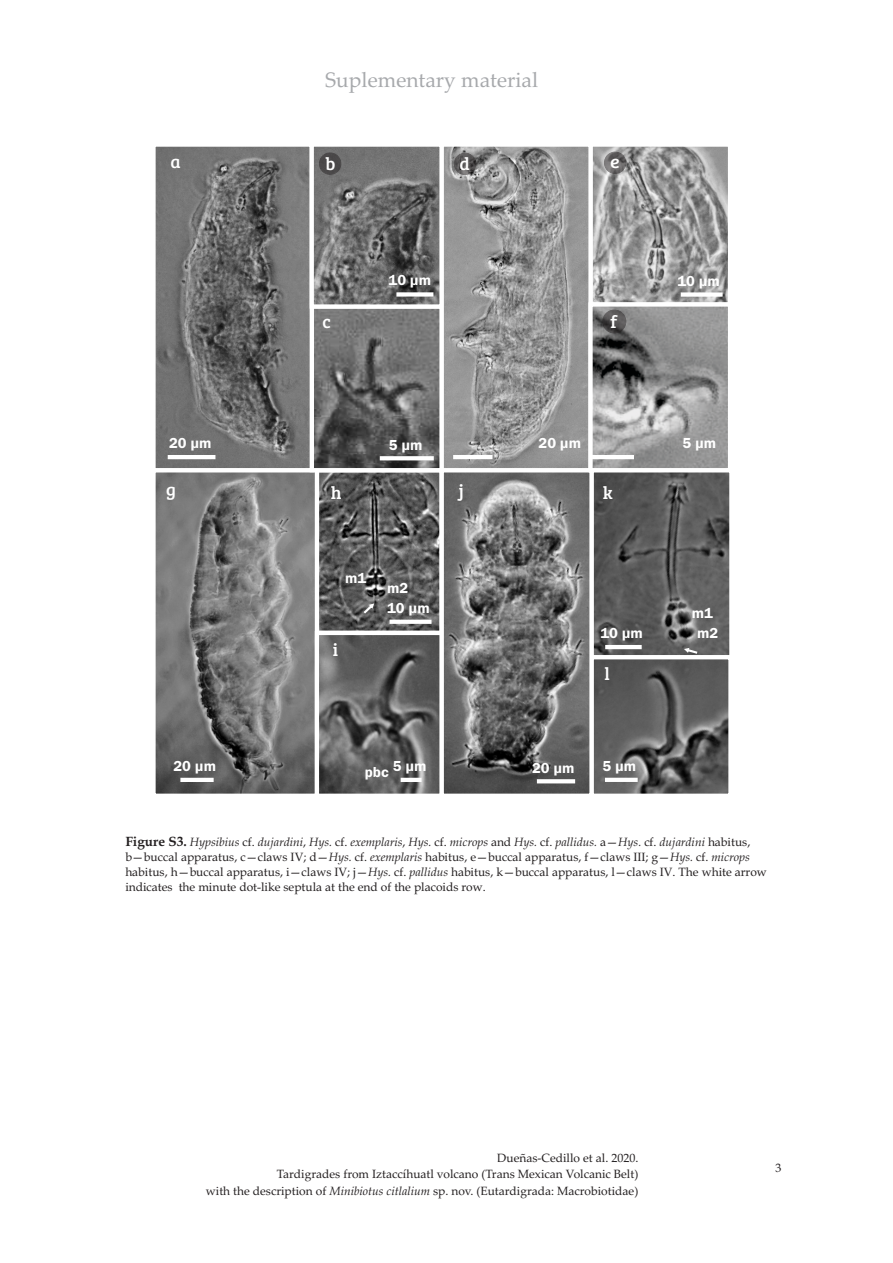
<style>
.page{position:relative;width:893px;height:1263px;background:#fff}
.page>*{position:absolute;margin:0;border:0;box-sizing:border-box;transform-origin:0 0}
.t1{font:21px "Palatino Linotype";color:#a7a9ac}
.t2{font:18px "Bree Serif";color:#fff}
.t3{font:18px "Bree Serif";color:#fff;scale:1.1 1}
.t4{font:600 15px/19.4px "Franklin Gothic";color:#fff;text-align:center}
.t5{font:12px/15px "Book Antiqua";color:#231f20}
.t6{font:12px/16.2px "Palatino Linotype";color:#231f20;text-align:right}
.s1{font-weight:700;font-size:13.5px}
.s2{font-style:italic}
</style>
<div class="page">
<img style="left:156px;top:147px;width:572px;height:646px">
<div style="left:315px;top:468px;width:129px;height:167px;border:4px solid #fff"></div>
<div style="left:151px;top:468px;width:168px;height:330px;border:4px solid #fff"></div>
<div style="left:589px;top:655px;width:144px;height:143px;border:4px solid #fff"></div>
<div style="left:315px;top:631px;width:129px;height:167px;border:4px solid #fff"></div>
<hr style="left:180px;top:778px;width:34px;height:4px;background:#fff">
<svg style="left:389px;top:620px;width:42px;height:4px"></svg>
<div style="left:440px;top:468px;width:154px;height:330px;border:4px solid #fff"></div>
<svg style="left:537px;top:779px;width:38px;height:4px"></svg>
<hr style="left:605px;top:778px;width:33px;height:4px;background:#fff">
<hr style="left:401px;top:778px;width:21px;height:4px;background:#fff">
<div style="left:588px;top:142px;width:144px;height:165px;border:4px solid #fff"></div>
<div style="left:310px;top:304px;width:134px;height:168px;border:4px solid #fff"></div>
<div style="left:151px;top:142px;width:163px;height:330px;border:4px solid #fff"></div>
<div style="left:310px;top:142px;width:134px;height:167px;border:4px solid #fff"></div>
<hr style="left:168px;top:455px;width:47px;height:4px;background:#fff">
<div style="left:396px;top:292px;width:37px;height:5px;background:#fff"></div>
<div style="left:440px;top:142px;width:153px;height:330px;border:4px solid #fff"></div>
<div style="left:588px;top:302px;width:144px;height:170px;border:4px solid #fff"></div>
<hr style="left:592px;top:455px;width:42px;height:4px;background:#fff">
<hr style="left:453px;top:455px;width:39px;height:4px;background:#fff">
<div style="left:681px;top:292px;width:42px;height:5px;background:#fff"></div>
<div style="left:454px;top:153px;width:22px;height:22px;background:#231f20;border:1px solid #231f20;border-radius:50%;opacity:.5"></div>
<div style="left:602px;top:310px;width:24px;height:23px;background:#231f20;border:1px solid #231f20;border-radius:50%;opacity:.5"></div>
<svg style="left:380px;top:456px;width:54px;height:4px"></svg>
<div style="left:319px;top:153px;width:22px;height:22px;background:#4b4949;border:1px solid #231f20;border-radius:50%"></div>
<div style="left:604px;top:152px;width:22px;height:22px;background:#231f20;border:1px solid #231f20;border-radius:50%;opacity:.5"></div>
<svg style="left:364px;top:603px;width:10px;height:11px"></svg>
<svg style="left:591px;top:470px;width:140px;height:187px;background:#656565"></svg>
<h2 class="t2" style="left:170px;top:149px;width:12px">a</h2>
<p class="t4" style="left:169px;top:435px;width:44px">20 µm</p>
<h1 class="t1" style="left:325px;top:71px;width:214px">Suplementary material</h1>
<h2 class="t2" style="left:325px;top:150px;width:12px">b</h2>
<h2 class="t3" style="left:610px;top:149px;width:10px">e</h2>
<h2 class="t2" style="left:459px;top:150px;width:12px">d</h2>
<h2 class="t2" style="left:323px;top:308px;width:10px">c</h2>
<p class="t4" style="left:389px;top:272px;width:44px">10 µm</p>
<h2 class="t2" style="left:610px;top:308px;width:8px">f</h2>
<p class="t4" style="left:677px;top:272px;width:44px">10 µm</p>
<p class="t4" style="left:389px;top:436px;width:35px">5 µm</p>
<p class="t4" style="left:539px;top:435px;width:44px">20 µm</p>
<p class="t4" style="left:683px;top:435px;width:35px">5 µm</p>
<h2 class="t2" style="left:166px;top:477px;width:11px">g</h2>
<h2 class="t2" style="left:331px;top:479px;width:12px">h</h2>
<p class="t4" style="left:345px;top:569px;width:23px">m1</p>
<h2 class="t2" style="left:333px;top:636px;width:7px">i</h2>
<p class="t4" style="left:387px;top:580px;width:23px">m2</p>
<p class="t4" style="left:387px;top:600px;width:44px">10 µm</p>
<h2 class="t2" style="left:459px;top:478px;width:7px">j</h2>
<h2 class="t2" style="left:603px;top:479px;width:12px">k</h2>
<p class="t4" style="left:600px;top:625px;width:44px">10 µm</p>
<h2 class="t2" style="left:604px;top:660px;width:7px">l</h2>
<p class="t4" style="left:173px;top:758px;width:44px">20 µm</p>
<p class="t4" style="left:365px;top:761px;width:63px">pbc 5 µm</p>
<p class="t4" style="left:532px;top:759px;width:44px">20 µm</p>
<p class="t4" style="left:603px;top:758px;width:35px">5 µm</p>
<p class="t4" style="left:692px;top:605px;width:28px">m1 m2</p>
<p class="t5" style="left:125px;top:836px;width:643px"><span class="s1">Figure S3.</span> <span class="s2">Hypsibius</span> cf. <span class="s2">dujardini</span>, <span class="s2">Hys.</span> cf. <span class="s2">exemplaris</span>, <span class="s2">Hys.</span> cf. <span class="s2">microps</span> and <span class="s2">Hys.</span> cf. <span class="s2">pallidus.</span> a <span class="s2">Hys.</span> cf. <span class="s2">dujardini</span> habitus, b—buccal apparatus, c—claws IV; d—<span class="s2">Hys.</span> cf. <span class="s2">exemplaris</span> habitus, e—buccal apparatus, f—claws III; g—<span class="s2">Hys.</span> cf. <span class="s2">microps </span>habitus, h—buccal apparatus, i—claws IV; j—<span class="s2">Hys.</span> cf. <span class="s2">pallidus</span> habitus, k—buccal apparatus, l—claws IV. The white arrow indicates the minute dot-like septula at the end of the placoids row.</p>
<p class="t5" style="left:606px;top:836px;width:13px">—</p>
<p class="t6" style="left:206px;top:1151px;width:434px">Dueñas-Cedillo et al. 2020.<br>Tardigrades from Iztaccíhuatl volcano (Trans Mexican Volcanic Belt)<br>with the description of <span class="s2">Minibiotus citlalium</span> sp. nov. (Eutardigrada: Macrobiotidae)</p>
<p class="t5" style="left:775px;top:1161px;width:7px">3</p>
</div>
